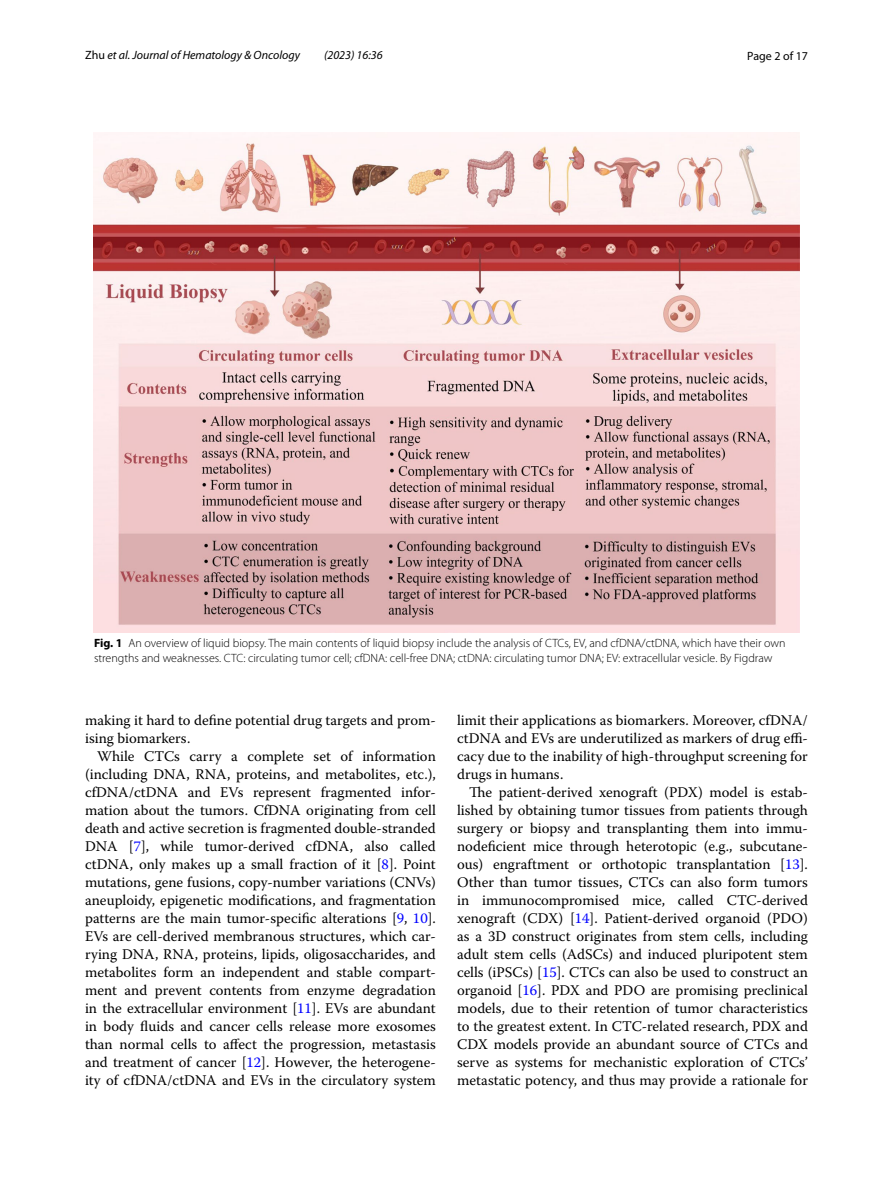
<style>
.page{position:relative;width:893px;height:1187px;background:#fff}
.page>*{position:absolute;margin:0;border:0;box-sizing:border-box;transform-origin:0 0}
.t1{font:14.7px/18px "Warnock Pro";color:#000;text-align:justify}
.t2{font:300 12px/15px "Myriad Pro";color:#000}
.t3{font:italic 12px "Myriad Pro";color:#000}
.t4{font:12px "Myriad Pro";color:#000}
.s1{font-style:normal}
.s2{font-weight:700}
.s3{color:#00f}
</style>
<div class="page">
<img style="left:94px;top:133px;width:705px;height:499px">
<p class="t3" style="left:85px;top:48px;width:216px"><span class="s1">Zhu</span> et al. Journal of Hematology &amp; Oncology</p>
<p class="t3" style="left:324px;top:48px;width:60px">(2023) 16:36</p>
<p class="t4" style="left:747px;top:48px;width:62px">Page 2 of 17</p>
<p class="t2" style="left:94px;top:636px;width:693px"><span class="s2">Fig. 1</span> An overview of liquid biopsy. The main contents of liquid biopsy include the analysis of CTCs, EV, and cfDNA/ctDNA, which have their own strengths and weaknesses. CTC: circulating tumor cell; cfDNA: cell-free DNA; ctDNA: circulating tumor DNA; EV: extracellular vesicle. By Figdraw</p>
<p class="t1" style="left:85px;top:711px;width:352px">making it hard to define potential drug targets and prom&shy;ising biomarkers.</p>
<p class="t1" style="left:85px;top:747px;width:352px;text-indent:12px">While CTCs carry a complete set of information (including DNA, RNA, proteins, and metabolites, etc.), cfDNA/ctDNA and EVs represent fragmented infor&shy;mation about the tumors. CfDNA originating from cell death and active secretion is fragmented double-stranded DNA [<span class="s3">7</span>], while tumor-derived cfDNA, also called ctDNA, only makes up a small fraction of it [<span class="s3">8</span>]. Point mutations, gene fusions, copy-number variations (CNVs) aneuploidy, epigenetic modifications, and fragmentation patterns are the main tumor-specific alterations [<span class="s3">9</span>, <span class="s3">10</span>].<br>EVs are cell-derived membranous structures, which car&shy;rying DNA, RNA, proteins, lipids, oligosaccharides, and metabolites form an independent and stable compart&shy;ment and prevent contents from enzyme degradation in the extracellular environment [<span class="s3">11</span>]. EVs are abundant in body fluids and cancer cells release more exosomes than normal cells to affect the progression, metastasis and treatment of cancer [<span class="s3">12</span>]. However, the heterogene&shy;ity of cfDNA/ctDNA and EVs in the circulatory system</p>
<p class="t1" style="left:457px;top:711px;width:352px">limit their applications as biomarkers. Moreover, cfDNA/ ctDNA and EVs are underutilized as markers of drug effi&shy;cacy due to the inability of high-throughput screening for drugs in humans.</p>
<p class="t1" style="left:457px;top:783px;width:352px;text-indent:12px">The patient-derived xenograft (PDX) model is estab&shy;lished by obtaining tumor tissues from patients through surgery or biopsy and transplanting them into immu&shy;nodeficient mice through heterotopic (e.g., subcutane&shy;ous) engraftment or orthotopic transplantation [<span class="s3">13</span>].<br>Other than tumor tissues, CTCs can also form tumors in immunocompromised mice, called CTC-derived xenograft (CDX) [<span class="s3">14</span>]. Patient-derived organoid (PDO) as a 3D construct originates from stem cells, including adult stem cells (AdSCs) and induced pluripotent stem cells (iPSCs) [<span class="s3">15</span>]. CTCs can also be used to construct an organoid [<span class="s3">16</span>]. PDX and PDO are promising preclinical models, due to their retention of tumor characteristics to the greatest extent. In CTC-related research, PDX and CDX models provide an abundant source of CTCs and serve as systems for mechanistic exploration of CTCs’ metastatic potency, and thus may provide a rationale for</p>
</div>
